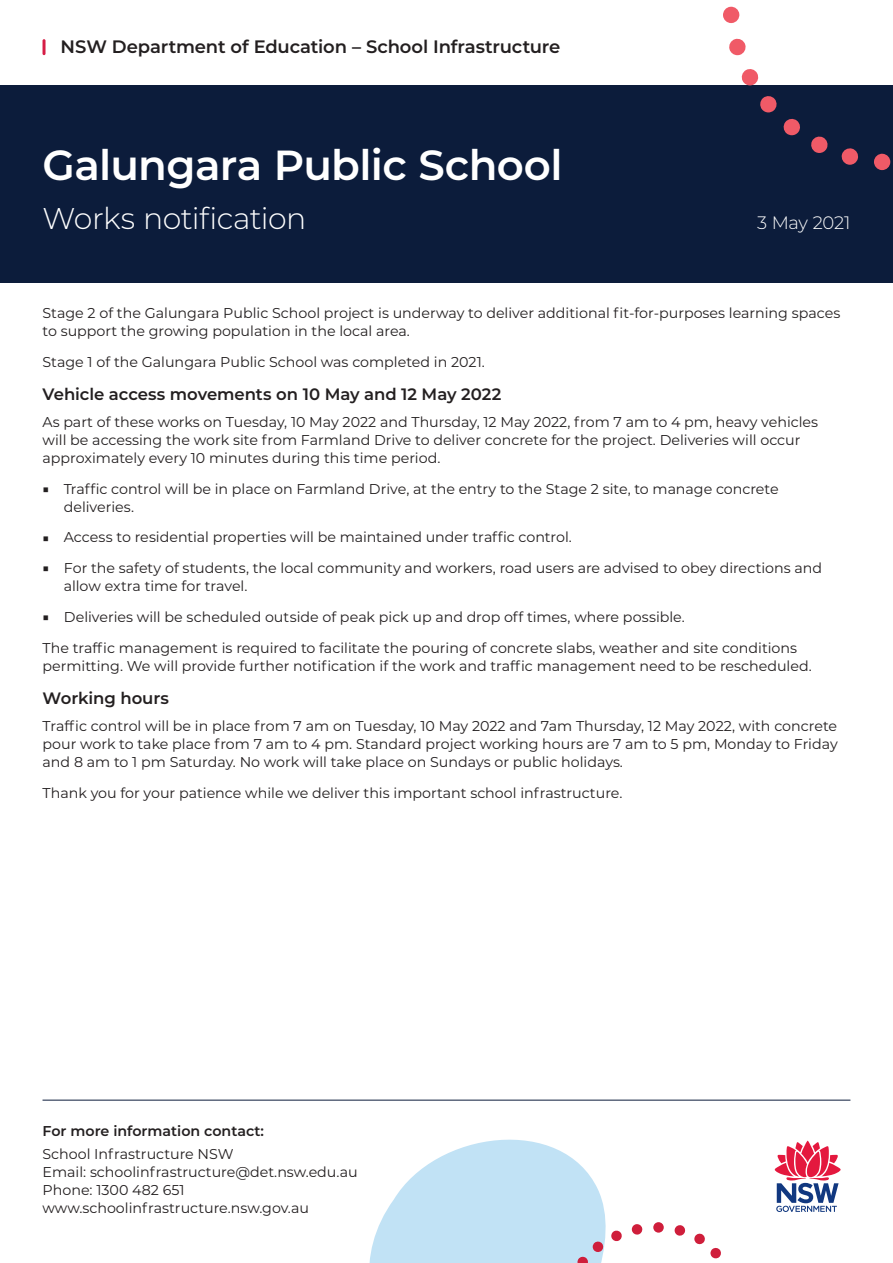
<style>
.page{position:relative;width:893px;height:1263px;background:#fff}
.page>*{position:absolute;margin:0;border:0;box-sizing:border-box;transform-origin:0 0}
.t1{font:600 42px "Montserrat";letter-spacing:-.015em;color:#fff}
.t2{font:300 30px "Montserrat";letter-spacing:-.02em;color:#fff}
.t3{font:600 18px "Montserrat";letter-spacing:-.005em;color:#231f20}
.t4{font:300 18px "Montserrat";letter-spacing:-.015em;color:#fff}
.t5{font:600 16.5px "Montserrat";letter-spacing:-.005em;color:#231f20}
.t6{font:14.25px/18px "Montserrat";color:#231f20}
.t7{font:600 14.25px "Montserrat";color:#231f20}
.s1{font-weight:300;font-size:12.15px}
</style>
<div class="page">
<hr style="left:43px;top:39px;width:3px;height:16px;background:#d61d46;border-radius:2px">
<svg style="left:369px;top:1139px;width:237px;height:124px;fill:#c1e2f5"></svg>
<svg style="left:632px;top:1224px;width:11px;height:11px"></svg>
<svg style="left:675px;top:1225px;width:11px;height:11px"></svg>
<svg style="left:611px;top:1230px;width:11px;height:12px"></svg>
<svg style="left:577px;top:1241px;width:27px;height:22px"></svg>
<svg style="left:694px;top:1233px;width:27px;height:26px"></svg>
<div style="left:653px;top:1222px;width:11px;height:11px;background:#cf1e3b;border-radius:50%"></div>
<hr style="left:43px;top:1100px;width:807px;height:1px;background:#0c1c3b">
<svg style="left:774px;top:1140px;width:67px;height:72px"></svg>
<div style="left:0;top:85px;width:893px;height:198px;background:#0c1c3b"></div>
<svg style="left:723px;top:6px;width:168px;height:164px"></svg>
<p class="t3" style="left:61px;top:34px;width:501px">NSW Department of Education – School Infrastructure</p>
<h1 class="t1" style="left:43px;top:135px;width:522px">Galungara Public School</h1>
<h2 class="t2" style="left:43px;top:198px;width:265px">Works notification</h2>
<p class="t4" style="left:757px;top:210px;width:95px">3 May 2021</p>
<p class="t6" style="left:43px;top:303px;width:799px">Stage 2 of the Galungara Public School project is underway to deliver additional fit-for-purposes learning spaces to support the growing population in the local area.</p>
<p class="t6" style="left:43px;top:352px;width:444px">Stage 1 of the Galungara Public School was completed in 2021.</p>
<p class="t5" style="left:43px;top:383px;width:460px">Vehicle access movements on 10 May and 12 May 2022</p>
<p class="t6" style="left:43px;top:412px;width:777px">As part of these works on Tuesday, 10 May 2022 and Thursday, 12 May 2022, from 7 am to 4 pm, heavy vehicles will be accessing the work site from Farmland Drive to deliver concrete for the project. Deliveries will occur approximately every 10 minutes during this time period.</p>
<p class="t6" style="left:64px;top:479px;width:716px;text-indent:-21px"><span class="s1">■</span> Traffic control will be in place on Farmland Drive, at the entry to the Stage 2 site, to manage concrete deliveries.</p>
<p class="t6" style="left:43px;top:528px;width:531px"><span class="s1">■</span> Access to residential properties will be maintained under traffic control.</p>
<p class="t6" style="left:64px;top:559px;width:760px;text-indent:-21px"><span class="s1">■</span> For the safety of students, the local community and workers, road users are advised to obey directions and allow extra time for travel.</p>
<p class="t6" style="left:43px;top:601px;width:756px;line-height:30.8px"><span class="s1">■</span> Deliveries will be scheduled outside of peak pick up and drop off times, where possible.<br>The traffic management is required to facilitate the pouring of concrete slabs, weather and site conditions</p>
<p class="t6" style="left:43px;top:656px;width:771px">permitting. We will provide further notification if the work and traffic management need to be rescheduled.</p>
<p class="t5" style="left:43px;top:687px;width:128px">Working hours</p>
<p class="t6" style="left:43px;top:716px;width:797px;text-align:justify">Traffic control will be in place from 7 am on Tuesday, 10 May 2022 and 7am Thursday, 12 May 2022, with concrete pour work to take place from 7 am to 4 pm. Standard project working hours are 7 am to 5 pm, Monday to Friday and 8 am to 1 pm Saturday. No work will take place on Sundays or public holidays.</p>
<p class="t6" style="left:43px;top:783px;width:581px">Thank you for your patience while we deliver this important school infrastructure.</p>
<p class="t7" style="left:43px;top:1121px;width:223px">For more information contact:</p>
<p class="t6" style="left:43px;top:1144px;width:317px">School Infrastructure NSW<br>Email: schoolinfrastructure@det.nsw.edu.au Phone: 1300 482 651 www.schoolinfrastructure.nsw.gov.au</p>
</div>
